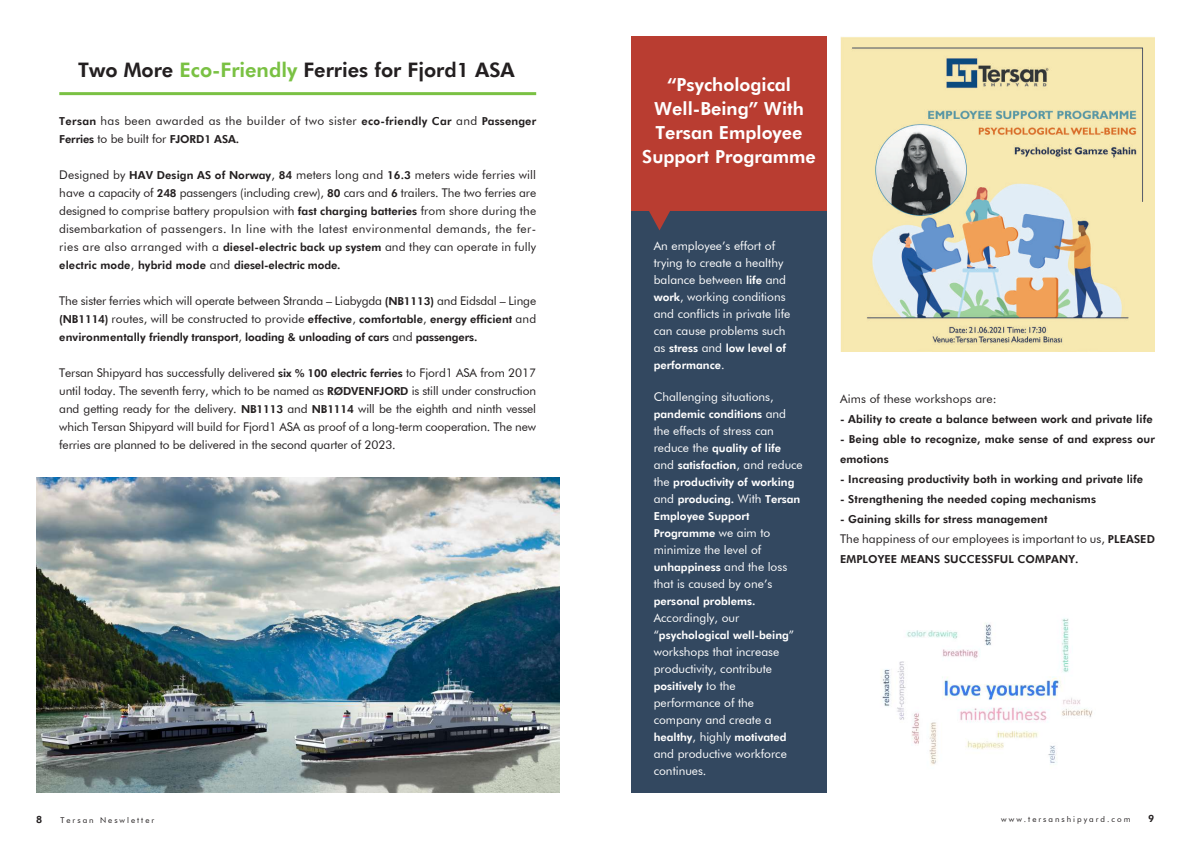
<style>
.page{position:relative;width:1191px;height:842px;background:#fff}
.page>*{position:absolute;margin:0;border:0;box-sizing:border-box;transform-origin:0 0}
.t1{font:800 20px "Futura BT";color:#231f20}
.t2{font:800 18px/24px "Futura BT";color:#fff;text-align:center}
.t3{font:12px/18px "Futura BT";letter-spacing:.01em;color:#231f20;text-align:justify}
.t4{font:12px/17px "Futura BT";color:#fff}
.t5{font:12px "Futura BT";letter-spacing:-.01em;color:#231f20}
.t6{font:12px "Futura BT";letter-spacing:.03em;color:#231f20}
.t7{font:800 11px/20px "Futura BT";letter-spacing:.01em;color:#231f20}
.t8{font:800 11px/17px "Futura BT";color:#fff}
.t9{font:800 11px/18px "Futura BT";letter-spacing:-.01em;color:#231f20}
.t10{font:800 10px "Futura BT";color:#231f20}
.t11{font:8px "Futura BT";letter-spacing:.25em;color:#231f20}
.s1{color:#7ac143}
.s2{font-weight:800;font-size:11px}
.s3{font-weight:400;font-size:12px}
</style>
<div class="page">
<div style="left:631px;top:162px;width:195px;height:631px;background:#334860"></div>
<img style="left:36px;top:477px;width:523px;height:316px">
<hr style="left:59px;top:92px;width:477px;height:3px;background:#7ac143">
<div style="left:631px;top:37px;width:195px;height:174px;background:#b93d31"></div>
<svg style="left:649px;top:211px;width:21px;height:19px"></svg>
<img style="left:881px;top:618px;width:212px;height:147px">
<img style="left:840px;top:37px;width:315px;height:314px">
<h1 class="t1" style="left:78px;top:58px;width:438px">Two More <span class="s1">Eco-Friendly</span> Ferries for Fjord1 ASA</h1>
<p class="t6" style="left:59px;top:113px;width:478px"><span class="s2">Tersan</span> has been awarded as the builder of two sister <span class="s2">eco-friendly Car</span> and <span class="s2">Passenger</span></p>
<p class="t9" style="left:59px;top:130px;width:181px">Ferries <span class="s3">to be built for</span> FJORD1 ASA.</p>
<p class="t3" style="left:59px;top:165px;width:478px">Designed by <span class="s2">HAV Design AS of Norway</span>, <span class="s2">84</span> meters long and <span class="s2">16.3</span> meters wide ferries will have a capacity of <span class="s2">248</span> passengers (including crew), <span class="s2">80</span> cars and <span class="s2">6</span> trailers. The two ferries are designed to comprise battery propulsion with <span class="s2">fast charging batteries</span> from shore during the disembarkation of passengers. In line with the latest environmental demands, the fer&shy;ries are also arranged with a <span class="s2">diesel-electric back up system</span> and they can operate in fully</p>
<p class="t7" style="left:59px;top:255px;width:283px">electric mode<span class="s3">,</span> hybrid mode <span class="s3">and</span> diesel-electric mode.</p>
<p class="t5" style="left:59px;top:293px;width:478px">The sister ferries which will operate between Stranda – Liabygda <span class="s2">(NB1113)</span> and Eidsdal – Linge</p>
<p class="t9" style="left:59px;top:310px;width:478px">(NB1114) <span class="s3">routes, will be constructed to provide</span> effective<span class="s3">,</span> comfortable<span class="s3">,</span> energy efficient <span class="s3">and </span>environmentally friendly transport<span class="s3">,</span> loading &amp; unloading of cars <span class="s3">and</span> passengers.</p>
<p class="t3" style="left:59px;top:363px;width:478px">Tersan Shipyard has successfully delivered <span class="s2">six % 100 electric ferries</span> to Fjord1 ASA from 2017 until today. The seventh ferry, which to be named as <span class="s2">RØDVENFJORD</span> is still under construction and getting ready for the delivery. <span class="s2">NB1113</span> and <span class="s2">NB1114</span> will be the eighth and ninth vessel which Tersan Shipyard will build for Fjord1 ASA as proof of a long-term cooperation. The new ferries are planned to be delivered in the second quarter of 2023.</p>
<h2 class="t2" style="left:642px;top:73px;width:175px">“Psychological<br>Well-Being” With<br>Tersan Employee<br>Support Programme</h2>
<p class="t4" style="left:654px;top:237px;width:138px">An employee’s effort of trying to create a healthy balance between <span class="s2">life</span> and <span class="s2">work</span>, working conditions and conflicts in private life can cause problems such</p>
<p class="t8" style="left:654px;top:340px;width:134px"><span class="s3">as</span> stress <span class="s3">and</span> low level of performance<span class="s3">.</span></p>
<p class="t4" style="left:654px;top:388px;width:121px">Challenging situations,</p>
<p class="t8" style="left:654px;top:406px;width:134px">pandemic conditions <span class="s3">and</span></p>
<p class="t4" style="left:654px;top:422px;width:122px">the effects of stress can</p>
<p class="t8" style="left:654px;top:440px;width:129px"><span class="s3">reduce the</span> quality of life</p>
<p class="t4" style="left:654px;top:456px;width:150px">and <span class="s2">satisfaction</span>, and reduce</p>
<p class="t8" style="left:654px;top:474px;width:148px"><span class="s3">the</span> productivity of working <span class="s3">and</span> producing. <span class="s3">With</span> Tersan<br>Employee Support<br>Programme <span class="s3">we aim to</span></p>
<p class="t4" style="left:654px;top:541px;width:109px">minimize the level of</p>
<p class="t8" style="left:654px;top:559px;width:135px">unhappiness <span class="s3">and the loss</span></p>
<p class="t4" style="left:654px;top:575px;width:120px">that is caused by one’s</p>
<p class="t8" style="left:654px;top:593px;width:103px">personal problems.</p>
<p class="t4" style="left:654px;top:609px;width:87px">Accordingly, our</p>
<p class="t8" style="left:654px;top:627px;width:142px"><span class="s3">“</span>psychological well-being<span class="s3">”</span></p>
<p class="t4" style="left:654px;top:643px;width:127px">workshops that increase productivity, contribute</p>
<p class="t8" style="left:654px;top:678px;width:83px">positively <span class="s3">to the</span></p>
<p class="t4" style="left:654px;top:694px;width:119px">performance of the company and create a</p>
<p class="t8" style="left:654px;top:729px;width:134px">healthy<span class="s3">, highly</span> motivated</p>
<p class="t4" style="left:654px;top:745px;width:135px">and productive workforce continues.</p>
<p class="t3" style="left:840px;top:390px;width:158px">Aims of these workshops are:</p>
<p class="t7" style="left:840px;top:409px;width:314px">- Ability to create a balance between work and private life</p>
<p class="t7" style="left:840px;top:429px;width:316px">- Being able to recognize, make sense of and express our emotions</p>
<p class="t7" style="left:840px;top:469px;width:305px">- Increasing productivity both in working and private life</p>
<p class="t7" style="left:840px;top:489px;width:257px">- Strengthening the needed coping mechanisms</p>
<p class="t7" style="left:840px;top:509px;width:209px">- Gaining skills for stress management</p>
<p class="t3" style="left:840px;top:530px;width:316px">The happiness of our employees is important to us, <span class="s2">PLEASED</span></p>
<p class="t7" style="left:840px;top:549px;width:240px">EMPLOYEE MEANS SUCCESSFUL COMPANY.</p>
<p class="t10" style="left:36px;top:813px;width:8px">8</p>
<p class="t11" style="left:60px;top:815px;width:95px">Tersan Neswletter</p>
<p class="t11" style="left:1001px;top:814px;width:131px">www.tersanshipyard.com</p>
<p class="t10" style="left:1148px;top:812px;width:8px">9</p>
</div>
